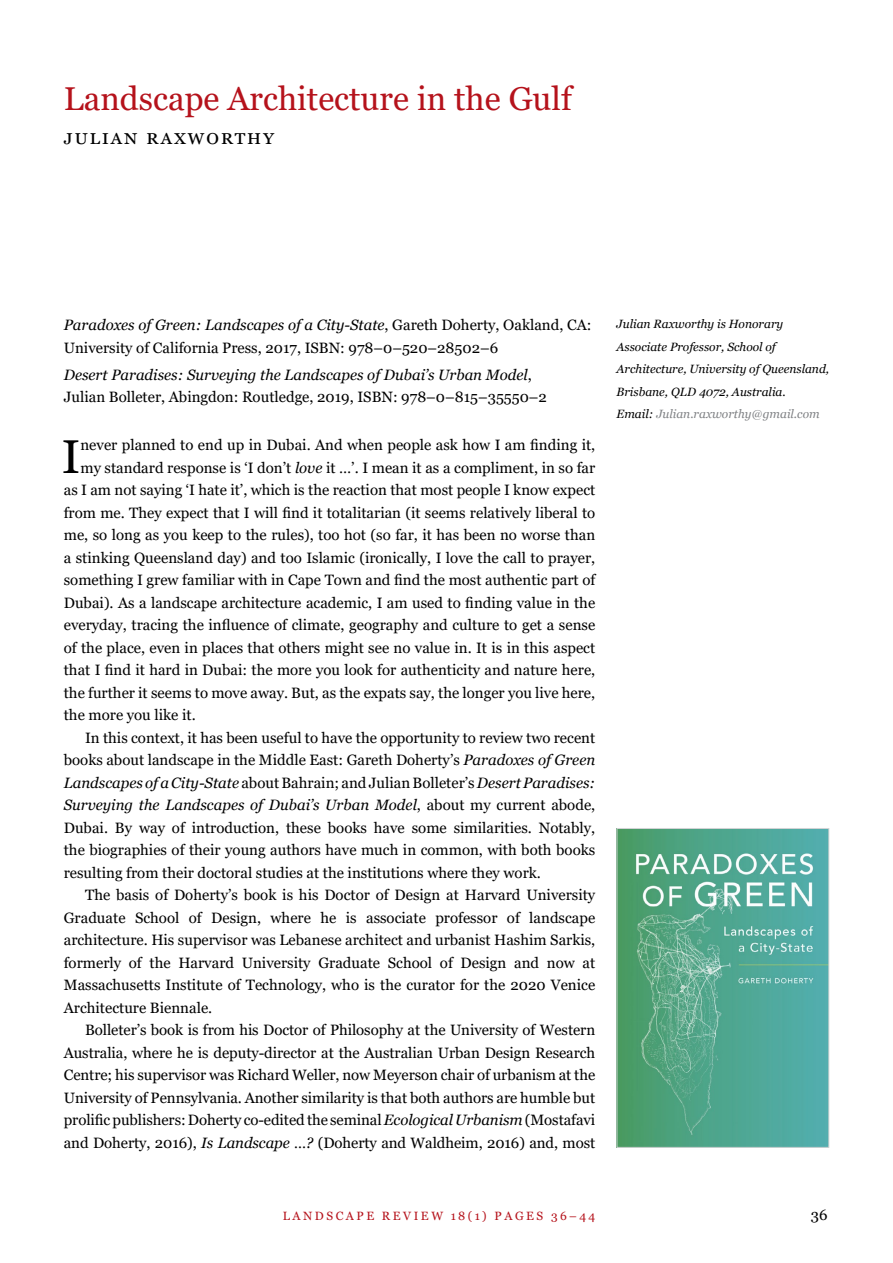
<style>
.page{position:relative;width:893px;height:1263px;background:#fff}
.page>*{position:absolute;margin:0;border:0;box-sizing:border-box;transform-origin:0 0}
.LR_body_text_first{font:47.4px "Georgia";color:#000}
.LR_chapter_head{font:33px "Georgia";color:#b5121b}
.LR_author{font:21px "Georgia";letter-spacing:.225em;color:#000}
.LR_body_text{font:15px/22.5px "Georgia";color:#000;text-align:justify}
.LR_body_text_first-2{font:15px "Georgia";color:#000}
.LR_body_text_no_inde{font:15px/22.5px "Georgia";color:#000}
.LR_author_details{font:italic 12px/22.5px "Georgia";color:#000}
.LR_author_details-2{font:italic 12px "Georgia";color:#808285}
.LR_author_footer{font:12px "Georgia";letter-spacing:.21em;color:#b5121b}
.s1{font-style:italic}
.s2{color:#000}
</style>
<div class="page">
<img style="left:619px;top:830px;width:208px;height:316px">
<div style="left:617px;top:828px;width:212px;height:320px;border:1px solid #d1d3d4"></div>
<p class="LR_chapter_head" style="left:64px;top:79px;width:509px">Landscape Architecture in the Gulf</p>
<p class="LR_author" style="left:64px;top:124px;width:211px">julian raxworthy</p>
<p class="LR_body_text_no_inde" style="left:64px;top:314px;width:529px"><span class="s1">Paradoxes of Green: Landscapes of a City-State</span>, Gareth Doherty, Oakland, CA:<br>University of California Press, 2017, ISBN: 978–0–520–28502–6</p>
<p class="LR_body_text_no_inde" style="left:64px;top:363px;width:485px"><span class="s1">Desert Paradises: Surveying the Landscapes of Dubai’s Urban Model</span>,<br>Julian Bolleter, Abingdon: Routledge, 2019, ISBN: 978–0–815–35550–2</p>
<p class="LR_body_text_first" style="left:62px;top:427px;width:20px">I</p>
<p class="LR_body_text_first-2" style="left:80px;top:436px;width:516px">never planned to end up in Dubai. And when people ask how I am finding it,</p>
<p class="LR_body_text_first-2" style="left:80px;top:458px;width:516px">my standard response is ‘I don’t <span class="s1">love</span> it …’. I mean it as a compliment, in so far</p>
<p class="LR_body_text_first-2" style="left:64px;top:481px;width:533px">as I am not saying ‘I hate it’, which is the reaction that most people I know expect</p>
<p class="LR_body_text_first-2" style="left:64px;top:503px;width:533px">from me. They expect that I will find it totalitarian (it seems relatively liberal to</p>
<p class="LR_body_text_first-2" style="left:64px;top:526px;width:533px">me, so long as you keep to the rules), too hot (so far, it has been no worse than</p>
<p class="LR_body_text_first-2" style="left:64px;top:548px;width:533px">a stinking Queensland day) and too Islamic (ironically, I love the call to prayer,</p>
<p class="LR_body_text_first-2" style="left:64px;top:571px;width:533px">something I grew familiar with in Cape Town and find the most authentic part of</p>
<p class="LR_body_text_first-2" style="left:64px;top:593px;width:533px">Dubai). As a landscape architecture academic, I am used to finding value in the</p>
<p class="LR_body_text_first-2" style="left:64px;top:616px;width:533px">everyday, tracing the influence of climate, geography and culture to get a sense</p>
<p class="LR_body_text_first-2" style="left:64px;top:638px;width:533px">of the place, even in places that others might see no value in. It is in this aspect</p>
<p class="LR_body_text_first-2" style="left:64px;top:661px;width:533px">that I find it hard in Dubai: the more you look for authenticity and nature here,</p>
<p class="LR_body_text_first-2" style="left:64px;top:683px;width:533px">the further it seems to move away. But, as the expats say, the longer you live here,</p>
<p class="LR_body_text_first-2" style="left:64px;top:706px;width:133px">the more you like it.</p>
<p class="LR_body_text" style="left:64px;top:726px;width:533px;text-indent:21px">In this context, it has been useful to have the opportunity to review two recent books about landscape in the Middle East: Gareth Doherty’s <span class="s1">Paradoxes of Green Landscapes of a City-State</span> about Bahrain; and Julian Bolleter’s <span class="s1">Desert Paradises:<br>Surveying the Landscapes of Dubai’s Urban Model</span>, about my current abode, Dubai. By way of introduction, these books have some similarities. Notably, the biographies of their young authors have much in common, with both books resulting from their doctoral studies at the institutions where they work.</p>
<p class="LR_body_text" style="left:64px;top:884px;width:533px;text-indent:21px">The basis of Doherty’s book is his Doctor of Design at Harvard University Graduate School of Design, where he is associate professor of landscape architecture. His supervisor was Lebanese architect and urbanist Hashim Sarkis, formerly of the Harvard University Graduate School of Design and now at Massachusetts Institute of Technology, who is the curator for the 2020 Venice Architecture Biennale.</p>
<p class="LR_body_text" style="left:64px;top:1019px;width:533px;text-indent:21px">Bolleter’s book is from his Doctor of Philosophy at the University of Western Australia, where he is deputy-director at the Australian Urban Design Research Centre; his supervisor was Richard Weller, now Meyerson chair of urbanism at the University of Pennsylvania. Another similarity is that both authors are humble but prolific publishers: Doherty co-edited the seminal <span class="s1">Ecological Urbanism</span> (Mostafavi and Doherty, 2016), <span class="s1">Is Landscape …?</span> (Doherty and Waldheim, 2016) and, most</p>
<p class="LR_author_details" style="left:617px;top:313px;width:214px">Julian Raxworthy is Honorary Associate Professor, School of Architecture, University of Queensland, Brisbane, QLD 4072, Australia.</p>
<p class="LR_author_details-2" style="left:617px;top:406px;width:205px"><span class="s2">Email:</span> Julian.raxworthy@gmail.com</p>
<p class="LR_author_footer" style="left:283px;top:1209px;width:314px">LANDSCAPE REVIEW 18(1) PAGES 36–44</p>
<p class="LR_body_text" style="left:811px;top:1204px;width:18px">36</p>
</div>
